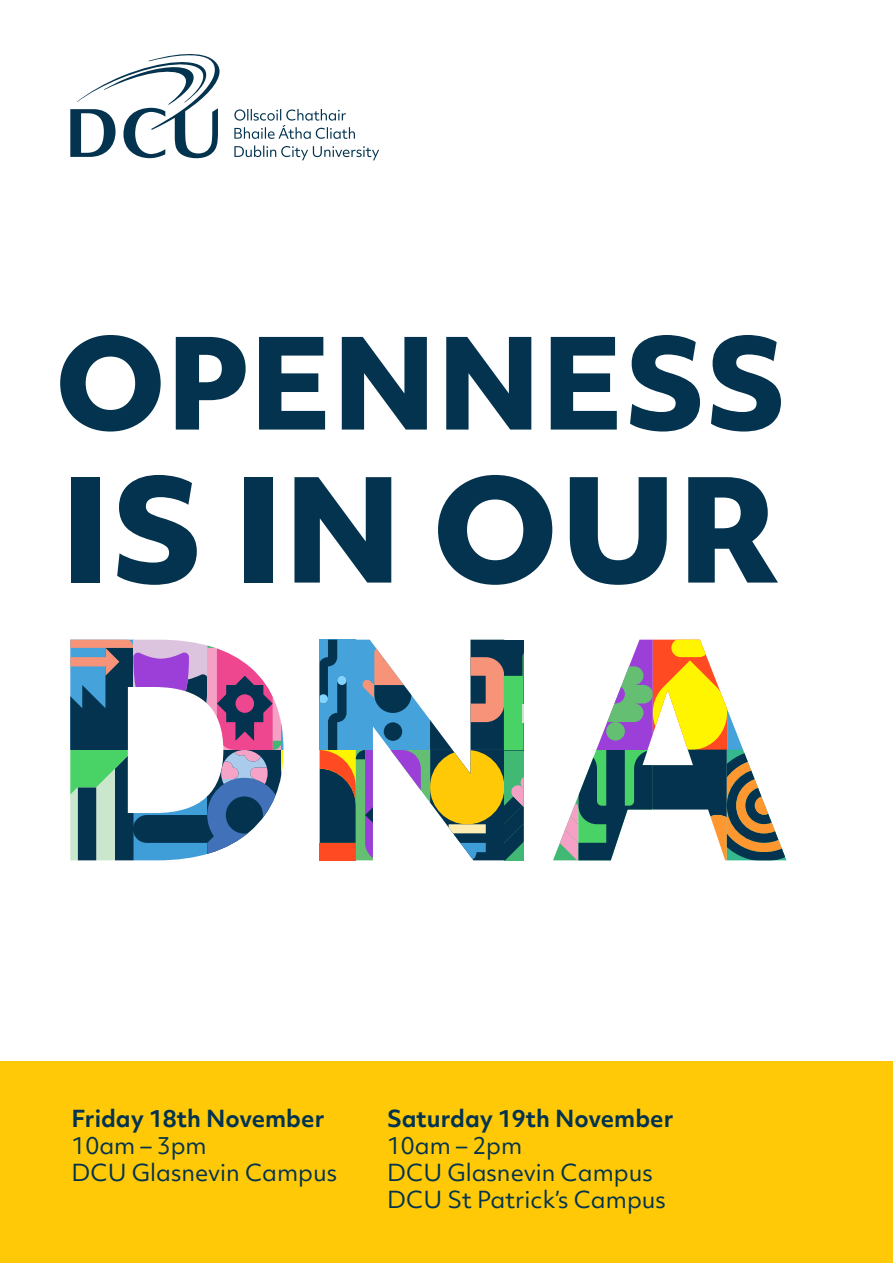
<style>
.page{position:relative;width:893px;height:1263px;background:#fff}
.page>*{position:absolute;margin:0;border:0;box-sizing:border-box;transform-origin:0 0}
.t1{font:800 138.75px "Objektiv Mk 3";color:#03334e}
.t2{font:800 121.95px "Objektiv Mk 3";color:#03334e}
.t3{font:22.5px/27px "Objektiv Mk 2";color:#03334e}
.t4{font:700 22.5px "Objektiv Mk 2";color:#03334e}
</style>
<div class="page">
<svg style="left:70px;top:640px;width:213px;height:220px"></svg>
<svg style="left:320px;top:640px;width:204px;height:220px"></svg>
<svg style="left:553px;top:640px;width:233px;height:220px"></svg>
<svg style="left:755px;top:796px;width:18px;height:19px"></svg>
<svg style="left:234px;top:109px;width:145px;height:51px"></svg>
<svg style="left:70px;top:54px;width:150px;height:104px"></svg>
<div style="left:0;top:1061px;width:893px;height:202px;background:#ffc907"></div>
<h2 class="t2" style="left:55px;top:296px;width:733px">OPENNESS</h2>
<h1 class="t1" style="left:61px;top:430px;width:722px">IS IN OUR</h1>
<p class="t4" style="left:71px;top:1103px;width:254px">Friday 18th November</p>
<p class="t3" style="left:71px;top:1132px;width:267px">10am – 3pm<br>DCU Glasnevin Campus</p>
<p class="t4" style="left:387px;top:1103px;width:288px">Saturday 19th November</p>
<p class="t3" style="left:387px;top:1132px;width:280px">10am – 2pm<br>DCU Glasnevin Campus<br>DCU St Patrick’s Campus</p>
</div>
